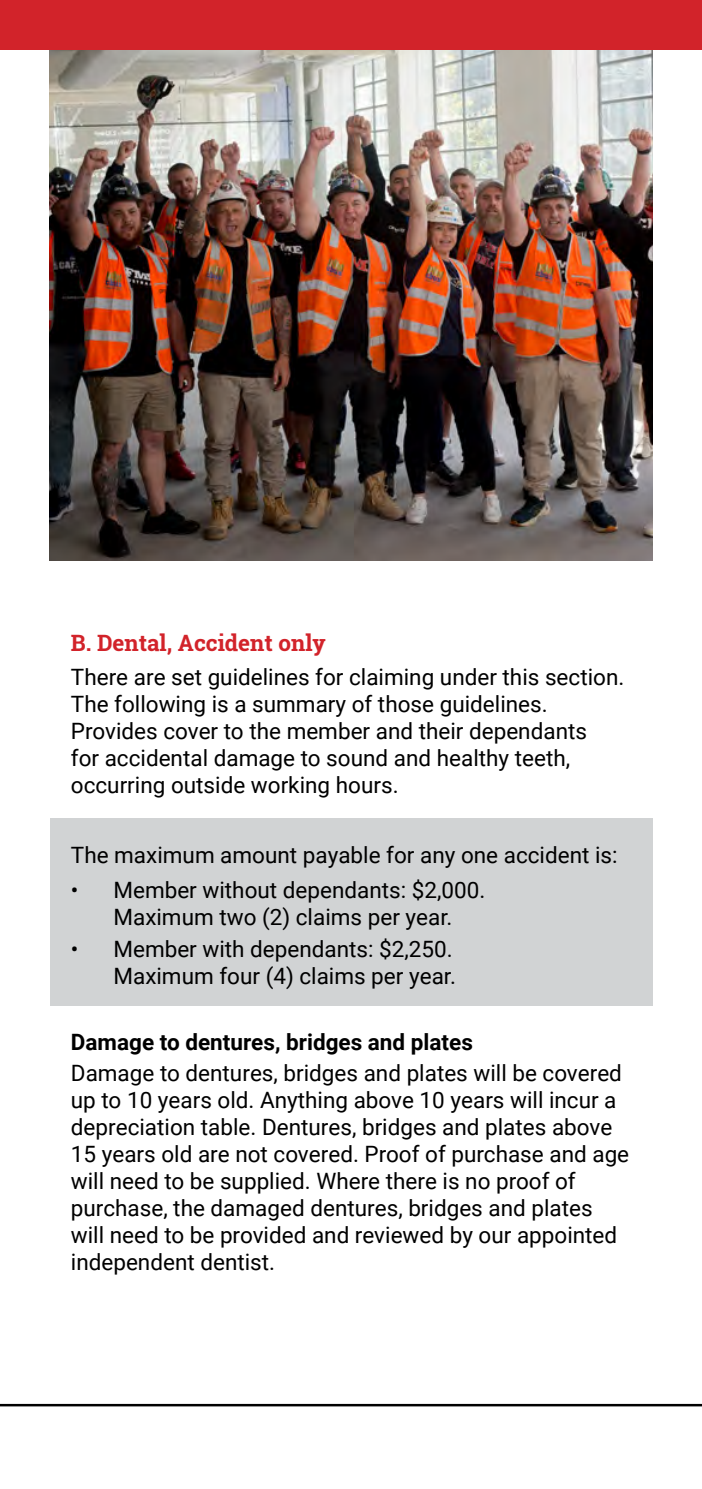
<style>
.page{position:relative;width:702px;height:1489px;background:#fff}
.page>*{position:absolute;margin:0;border:0;box-sizing:border-box;transform-origin:0 0}
.t1{font:22.5px/27px "Roboto";color:#000}
.t2{font:700 22.5px "Roboto";color:#000}
.t3{font:700 22.5px "Roboto Slab";color:#d2232a}
</style>
<div class="page">
<div style="left:50px;top:818px;width:602px;height:187px;background:#d1d3d4"></div>
<hr style="left:0;top:1403px;width:702px;height:3px;background:#000">
<img style="left:50px;top:50px;width:602px;height:510px">
<div style="left:0;top:0;width:702px;height:50px;background:#d2232a"></div>
<p class="t3" style="left:71px;top:627px;width:256px">B. Dental, Accident only</p>
<p class="t1" style="left:71px;top:662px;width:555px">There are set guidelines for claiming under this section.<br>The following is a summary of those guidelines.<br>Provides cover to the member and their dependants<br>for accidental damage to sound and healthy teeth, occurring outside working hours.</p>
<p class="t1" style="left:71px;top:841px;width:548px">The maximum amount payable for any one accident is:</p>
<p class="t1" style="left:71px;top:875px;width:416px;text-align:center">• Member without dependants: $2,000.<br>Maximum two (2) claims per year.</p>
<p class="t1" style="left:71px;top:934px;width:386px;text-align:right">• Member with dependants: $2,250.<br>Maximum four (4) claims per year.</p>
<p class="t2" style="left:71px;top:1026px;width:403px">Damage to dentures, bridges and plates</p>
<p class="t1" style="left:71px;top:1058px;width:559px">Damage to dentures, bridges and plates will be covered up to 10 years old. Anything above 10 years will incur a depreciation table. Dentures, bridges and plates above 15 years old are not covered. Proof of purchase and age will need to be supplied. Where there is no proof of purchase, the damaged dentures, bridges and plates will need to be provided and reviewed by our appointed independent dentist.</p>
</div>
